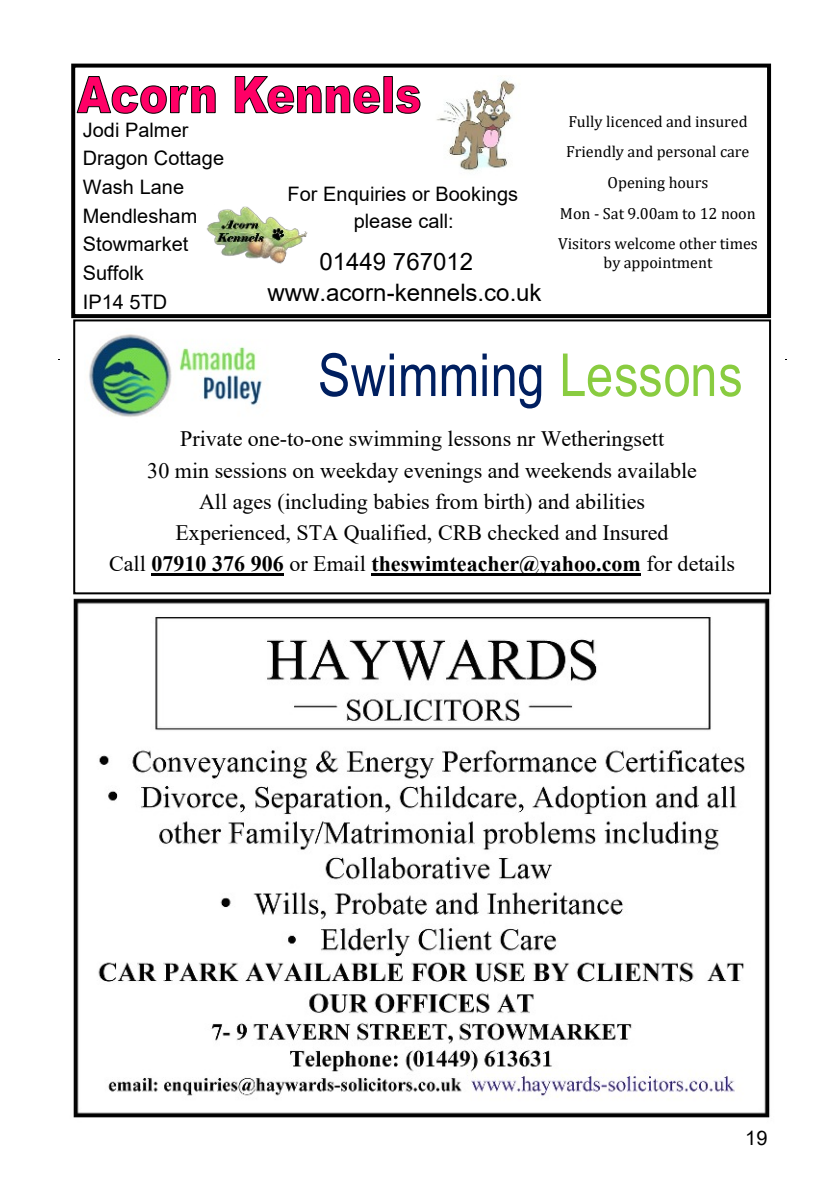
<style>
.page{position:relative;width:840px;height:1191px;background:#fff}
.page>*{position:absolute;margin:0;border:0;box-sizing:border-box;transform-origin:0 0}
.t1{font:59.4px "Arial Narrow";letter-spacing:.005em;color:#001f60}
.t2{font:24px "Arial";color:#000}
.t3{font:22px/31.2px "Times New Roman";color:#000;text-align:center}
.t4{font:20px/28.6px "Arial";color:#000}
.t5{font:16px/30.8px "Cambria";color:#000;text-align:center}
.s1{color:#89cc40}
.s2{font-weight:700}
</style>
<div class="page">
<img style="left:73px;top:594px;width:698px;height:524px">
<div style="left:73px;top:319px;width:697px;height:275px;border:2px solid #000"></div>
<img style="left:89px;top:334px;width:173px;height:83px">
<hr style="left:151px;top:574px;width:133px;height:2px;background:#000">
<hr style="left:371px;top:574px;width:269px;height:2px;background:#000">
<div style="left:71px;top:64px;width:699px;height:254px;border:4px solid #000"></div>
<img style="left:207px;top:206px;width:101px;height:58px">
<img style="left:436px;top:79px;width:79px;height:92px">
<svg style="left:76px;top:76px;width:140px;height:38px"></svg>
<svg style="left:234px;top:76px;width:146px;height:38px"></svg>
<div style="left:383px;top:77px;width:9px;height:36px;background:#f06"></div>
<svg style="left:395px;top:85px;width:26px;height:29px"></svg>
<p class="t4" style="left:83px;top:117px;width:143px">Jodi Palmer<br>Dragon Cottage<br>Wash Lane<br>Mendlesham<br>Stowmarket<br>Suffolk<br>IP14 5TD</p>
<p class="t4" style="left:287px;top:183px;width:232px;line-height:26.4px;text-align:center">For Enquiries or Bookings please call:</p>
<p class="t2" style="left:319px;top:252px;width:155px">01449 767012</p>
<p class="t2" style="left:267px;top:283px;width:275px">www.acorn-kennels.co.uk</p>
<p class="t5" style="left:557px;top:107px;width:201px">Fully licenced and insured<br>Friendly and personal care<br>Opening hours<br>Mon - Sat 9.00am to 12 noon<br>Visitors welcome other times</p>
<p class="t5" style="left:603px;top:248px;width:110px">by appointment</p>
<h1 class="t1" style="left:318px;top:353px;width:426px">Swimming <span class="s1">Lessons</span></h1>
<p class="t3" style="left:109px;top:425px;width:627px">Private one-to-one swimming lessons nr Wetheringsett<br>30 min sessions on weekday evenings and weekends available<br>All ages (including babies from birth) and abilities<br>Experienced, STA Qualified, CRB checked and Insured<br>Call <span class="s2">07910 376 906</span> or Email <span class="s2">theswimteacher@yahoo.com</span> for details</p>
<p class="t4" style="left:744px;top:1126px;width:24px">19</p>
</div>
